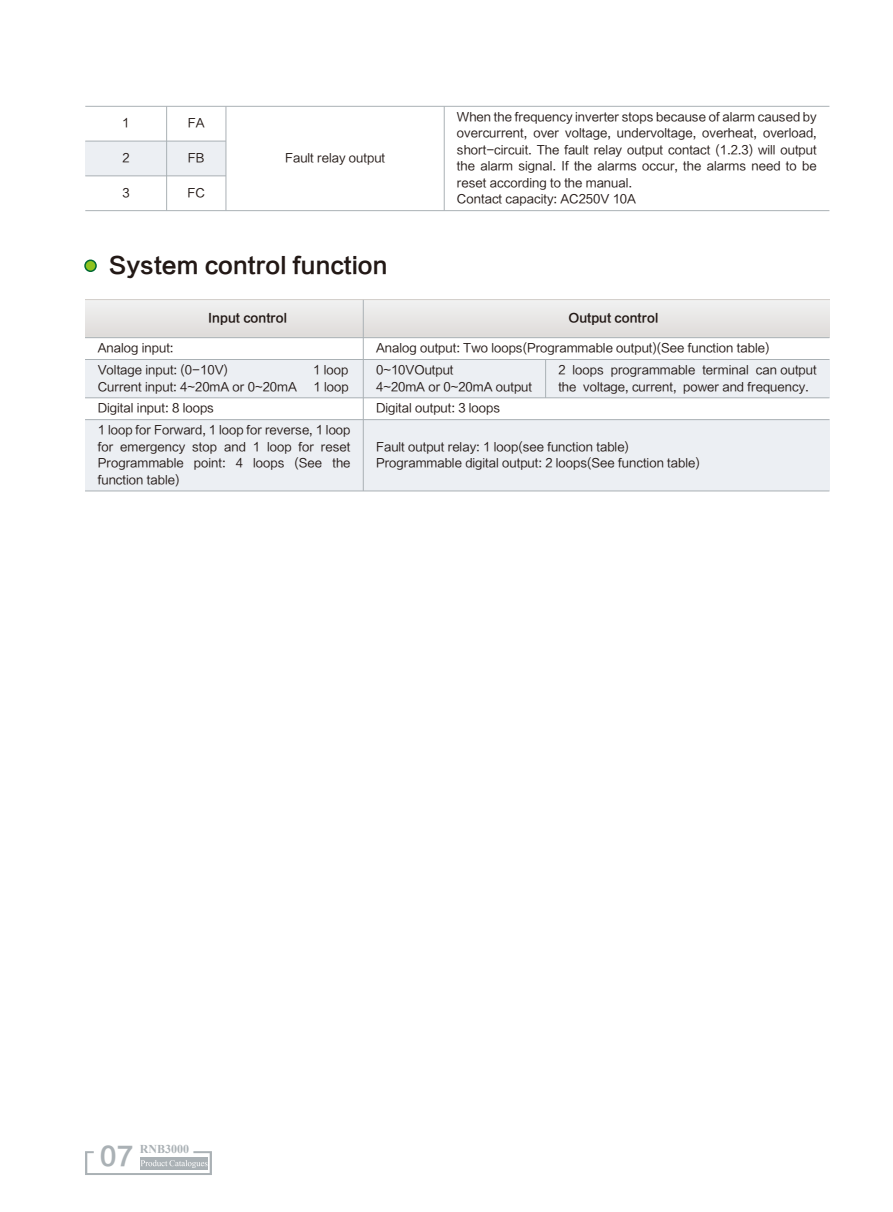
<style>
.page{position:relative;width:893px;height:1212px;background:#fff}
.page>*{position:absolute;margin:0;border:0;box-sizing:border-box;transform-origin:0 0}
.t1{font:25.5px "FZLTCHJW GB1 0";color:#aab1b5}
.t2{font:22.5px "FZLTCHJW GB1 0";color:#221815}
.t3{font:12px/16.5px "FZLTHJW GB1 0";color:#221815}
.t4{font:12px "FZLTCHJW GB1 0";color:#221815}
.t5{font:700 12px "Times New Roman";color:#aab1b5}
</style>
<div class="page">
<svg style="left:85px;top:1151px;width:127px;height:24px"></svg>
<div style="left:85px;top:141px;width:141px;height:35px;background:#eceff3"></div>
<hr style="left:166px;top:106px;width:1px;height:105px;background:#aab1b5">
<hr style="left:226px;top:106px;width:1px;height:105px;background:#aab1b5">
<hr style="left:444px;top:106px;width:1px;height:105px;background:#aab1b5">
<hr style="left:85px;top:141px;width:141px;height:1px;background:#aab1b5">
<hr style="left:85px;top:175px;width:141px;height:1px;background:#aab1b5">
<hr style="left:85px;top:106px;width:744px;height:1px;background:#aab1b5">
<hr style="left:85px;top:210px;width:744px;height:1px;background:#aab1b5">
<div style="left:85px;top:359px;width:744px;height:39px;background:#eceff3"></div>
<div style="left:85px;top:420px;width:744px;height:71px;background:#eceff3"></div>
<div style="left:85px;top:300px;width:744px;height:38px;background:#e7e6e5"></div>
<hr style="left:85px;top:337px;width:744px;height:1px;background:#aab1b5">
<hr style="left:363px;top:300px;width:1px;height:191px;background:#aab1b5">
<hr style="left:545px;top:359px;width:1px;height:39px;background:#aab1b5">
<hr style="left:85px;top:359px;width:744px;height:1px;background:#aab1b5">
<hr style="left:85px;top:397px;width:744px;height:1px;background:#aab1b5">
<hr style="left:85px;top:419px;width:744px;height:1px;background:#aab1b5">
<hr style="left:85px;top:490px;width:744px;height:1px;background:#aab1b5">
<div style="left:85px;top:260px;width:11px;height:11px;background:#8fc31f;border-radius:50%"></div>
<div style="left:84px;top:259px;width:13px;height:13px;border:2px solid #006934;border-radius:50%"></div>
<p class="t3" style="left:122px;top:115px;width:9px">1</p>
<p class="t3" style="left:122px;top:150px;width:9px">2</p>
<p class="t3" style="left:188px;top:115px;width:18px">FA</p>
<p class="t3" style="left:188px;top:150px;width:18px">FB</p>
<p class="t3" style="left:122px;top:185px;width:9px">3</p>
<p class="t3" style="left:188px;top:185px;width:19px">FC</p>
<p class="t3" style="left:285px;top:150px;width:102px">Fault relay output</p>
<h2 class="t2" style="left:109px;top:252px;width:280px">System control function</h2>
<p class="t3" style="left:457px;top:109px;width:361px">When the frequency inverter stops because of alarm caused by overcurrent, over voltage, undervoltage, overheat, overload, short-circuit. The fault relay output contact (1.2.3) will output the alarm signal. If the alarms occur, the alarms need to be reset according to the manual.<br>Contact capacity: AC250V 10A</p>
<p class="t3" style="left:98px;top:340px;width:77px">Analog input:</p>
<p class="t4" style="left:208px;top:312px;width:80px">Input control</p>
<p class="t4" style="left:568px;top:312px;width:91px">Output control</p>
<p class="t3" style="left:376px;top:340px;width:395px">Analog output: Two loops(Programmable output)(See function table)</p>
<p class="t3" style="left:98px;top:362px;width:132px">Voltage input: (0-10V)</p>
<p class="t3" style="left:313px;top:362px;width:37px">1 loop</p>
<p class="t3" style="left:98px;top:378px;width:201px">Current input: 4~20mA or 0~20mA</p>
<p class="t3" style="left:313px;top:378px;width:37px">1 loop</p>
<p class="t3" style="left:376px;top:362px;width:158px">0~10VOutput<br>4~20mA or 0~20mA output</p>
<p class="t3" style="left:558px;top:362px;width:260px">2 loops programmable terminal can output the voltage, current, power and frequency.</p>
<p class="t3" style="left:98px;top:400px;width:118px">Digital input: 8 loops</p>
<p class="t3" style="left:376px;top:400px;width:126px">Digital output: 3 loops</p>
<p class="t3" style="left:98px;top:422px;width:254px;text-align:justify">1 loop for Forward, 1 loop for reverse, 1 loop for emergency stop and 1 loop for reset Programmable point: 4 loops (See the function table)</p>
<p class="t3" style="left:376px;top:439px;width:325px">Fault output relay: 1 loop(see function table)<br>Programmable digital output: 2 loops(See function table)</p>
<h1 class="t1" style="left:100px;top:1142px;width:35px">07</h1>
<p class="t5" style="left:140px;top:1140px;width:51px">RNB3000</p>
</div>
